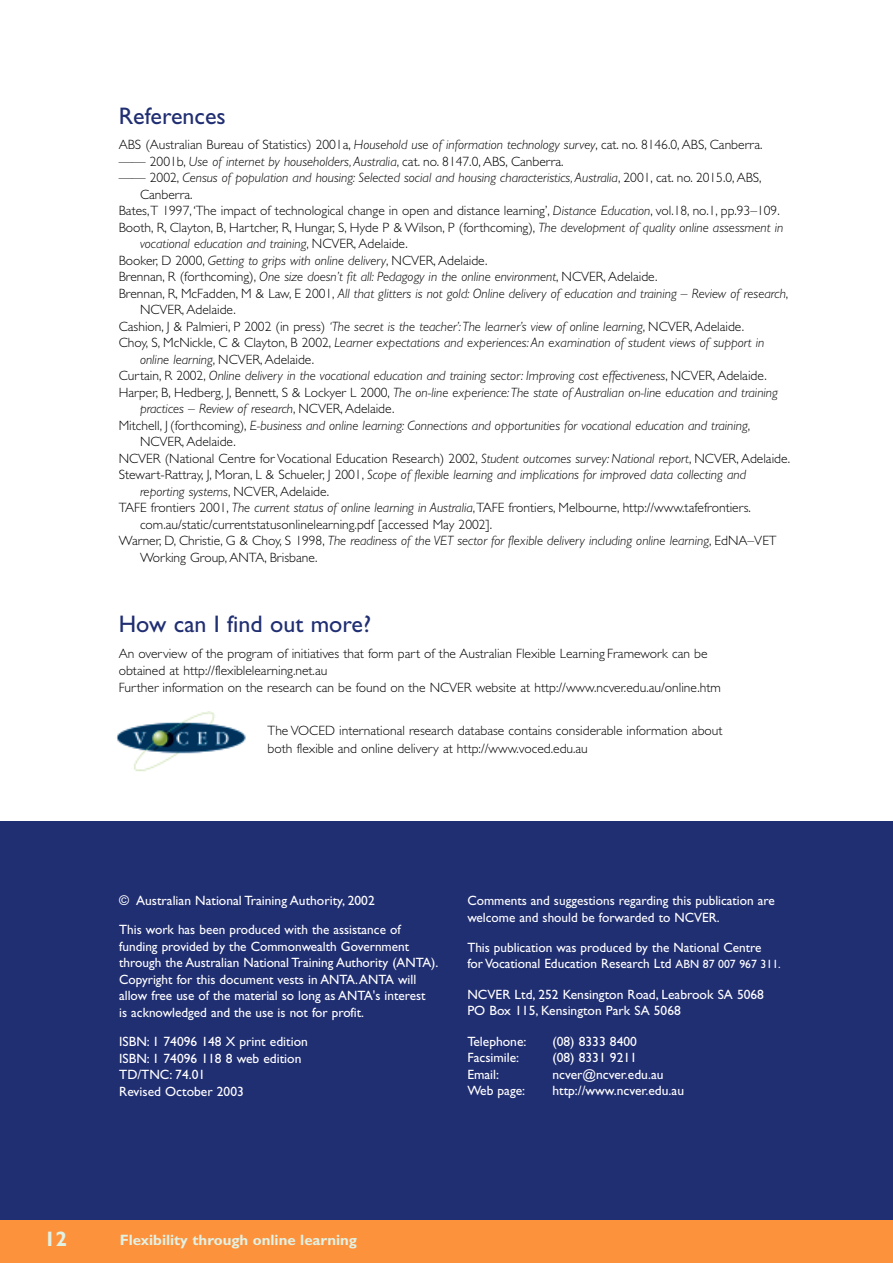
<style>
.page{position:relative;width:893px;height:1263px;background:#fff}
.page>*{position:absolute;margin:0;border:0;box-sizing:border-box;transform-origin:0 0}
.t1{font:24px "Gill Sans";color:#202e72}
.t2{font:700 21px "Gill Sans";color:#e1f2e5}
.t3{font:700 15px "Gill Sans";color:#e1f2e5}
.t4{font:italic 300 13.5px "Gill Sans";color:#000}
.t5{font:300 13.5px/17.2px "Gill Sans";color:#000}
.t6{font:13.5px/16.5px "Gill Sans";color:#fff}
.s1{font-style:italic}
.s2{font-style:normal}
.s3{font-size:12px}
</style>
<div class="page">
<div style="left:0;top:822px;width:892px;height:399px;background:#202e72"></div>
<div style="left:0;top:1220px;width:892px;height:43px;background:#fd923d"></div>
<img style="left:116px;top:711px;width:130px;height:61px">
<h1 class="t1" style="left:119px;top:108px;width:108px">References</h1>
<p class="t5" style="left:119px;top:137px;width:645px">ABS (Australian Bureau of Statistics) 2001a, <span class="s1">Household use of information technology survey</span>, cat. no. 8146.0, ABS, Canberra.</p>
<p class="t4" style="left:119px;top:156px;width:446px"><span class="s2">—— 2001b,</span> Use of internet by householders, Australia<span class="s2">, cat. no. 8147.0, ABS, Canberra.</span></p>
<p class="t4" style="left:119px;top:173px;width:644px"><span class="s2">—— 2002,</span> Census of population and housing: Selected social and housing characteristics, Australia<span class="s2">, 2001, cat. no. 2015.0, ABS,</span></p>
<p class="t5" style="left:140px;top:187px;width:54px">Canberra.</p>
<p class="t5" style="left:119px;top:203px;width:662px">Bates,T 1997,‘The impact of technological change in open and distance learning’, <span class="s1">Distance Education</span>, vol.18, no.1, pp.93–109.</p>
<p class="t5" style="left:119px;top:220px;width:666px">Booth, R, Clayton, B, Hartcher, R, Hungar, S, Hyde P &amp; Wilson, P (forthcoming), <span class="s1">The development of quality online assessment in</span></p>
<p class="t4" style="left:140px;top:239px;width:269px">vocational education and training<span class="s2">, NCVER, Adelaide.</span></p>
<p class="t4" style="left:119px;top:255px;width:370px"><span class="s2">Booker, D 2000,</span> Getting to grips with online delivery<span class="s2">, NCVER, Adelaide.</span></p>
<p class="t4" style="left:119px;top:272px;width:540px"><span class="s2">Brennan, R (forthcoming),</span> One size doesn’t fit all: Pedagogy in the online environment<span class="s2">, NCVER, Adelaide.</span></p>
<p class="t4" style="left:119px;top:288px;width:671px"><span class="s2">Brennan, R, McFadden, M &amp; Law, E 2001,</span> All that glitters is not gold: Online delivery of education and training – Review of research<span class="s2">,</span></p>
<p class="t5" style="left:140px;top:302px;width:97px">NCVER, Adelaide.</p>
<p class="t4" style="left:119px;top:321px;width:627px"><span class="s2">Cashion, J &amp; Palmieri, P 2002 (in press)</span> ‘The secret is the teacher’:The learner’s view of online learning<span class="s2">, NCVER, Adelaide.</span></p>
<p class="t4" style="left:119px;top:338px;width:647px"><span class="s2">Choy, S, McNickle, C &amp; Clayton, B 2002,</span> Learner expectations and experiences: An examination of student views of support in</p>
<p class="t5" style="left:140px;top:352px;width:176px"><span class="s1">online learning</span>, NCVER, Adelaide.</p>
<p class="t4" style="left:119px;top:371px;width:649px"><span class="s2">Curtain, R 2002,</span> Online delivery in the vocational education and training sector: Improving cost effectiveness<span class="s2">, NCVER, Adelaide.</span></p>
<p class="t4" style="left:119px;top:387px;width:660px"><span class="s2">Harper, B, Hedberg, J, Bennett, S &amp; Lockyer L 2000,</span> The on-line experience:The state of Australian on-line education and training</p>
<p class="t4" style="left:140px;top:404px;width:256px">practices – Review of research<span class="s2">, NCVER, Adelaide.</span></p>
<p class="t4" style="left:119px;top:420px;width:633px"><span class="s2">Mitchell, J (forthcoming),</span> E-business and online learning: Connections and opportunities for vocational education and training<span class="s2">,</span></p>
<p class="t5" style="left:140px;top:434px;width:97px">NCVER, Adelaide.</p>
<p class="t5" style="left:119px;top:451px;width:673px">NCVER (National Centre for Vocational Education Research) 2002, <span class="s1">Student outcomes survey: National report</span>, NCVER, Adelaide.</p>
<p class="t4" style="left:119px;top:470px;width:628px"><span class="s2">Stewart-Rattray, J, Moran, L &amp; Schueler, J 2001,</span> Scope of flexible learning and implications for improved data collecting and</p>
<p class="t4" style="left:140px;top:486px;width:191px">reporting systems<span class="s2">, NCVER, Adelaide.</span></p>
<p class="t5" style="left:119px;top:500px;width:633px">TAFE frontiers 2001, <span class="s1">The current status of online learning in Australia</span>,TAFE frontiers, Melbourne, http://www.tafefrontiers.</p>
<p class="t5" style="left:140px;top:517px;width:353px">com.au/static/currentstatusonlinelearning.pdf [accessed May 2002].</p>
<p class="t4" style="left:119px;top:536px;width:659px"><span class="s2">Warner, D, Christie, G &amp; Choy, S 1998,</span> The readiness of the VET sector for flexible delivery including online learning<span class="s2">, EdNA–VET</span></p>
<p class="t5" style="left:140px;top:550px;width:179px">Working Group, ANTA, Brisbane.</p>
<h1 class="t1" style="left:119px;top:616px;width:254px">How can I find out more?</h1>
<p class="t5" style="left:119px;top:646px;width:603px">An overview of the program of initiatives that form part of the Australian Flexible Learning Framework can be obtained at http://flexiblelearning.net.au<br>Further information on the research can be found on the NCVER website at http://www.ncver.edu.au/online.htm</p>
<p class="t5" style="left:267px;top:724px;width:456px">The VOCED international research database contains considerable information about both flexible and online delivery at http://www.voced.edu.au</p>
<p class="t6" style="left:119px;top:887px;width:283px;line-height:29.2px">© Australian National Training Authority, 2002<br>This work has been produced with the assistance of</p>
<p class="t6" style="left:119px;top:939px;width:321px">funding provided by the Commonwealth Government through the Australian National Training Authority (ANTA).<br>Copyright for this document vests in ANTA.ANTA will allow free use of the material so long as ANTA's interest<br>is acknowledged and the use is not for profit.</p>
<p class="t6" style="left:119px;top:1035px;width:190px">ISBN: 1 74096 148 X print edition<br>ISBN: 1 74096 118 8 web edition<br>TD/TNC: 74.01<br>Revised October 2003</p>
<p class="t6" style="left:467px;top:894px;width:309px">Comments and suggestions regarding this publication are welcome and should be forwarded to NCVER.</p>
<p class="t6" style="left:467px;top:941px;width:315px">This publication was produced by the National Centre<br>for Vocational Education Research Ltd <span class="s3">ABN 87 007 967 311.</span></p>
<p class="t6" style="left:467px;top:988px;width:298px">NCVER Ltd, 252 Kensington Road, Leabrook SA 5068<br>PO Box 115, Kensington Park SA 5068</p>
<p class="t6" style="left:467px;top:1034px;width:61px">Telephone:</p>
<p class="t6" style="left:552px;top:1034px;width:86px">(08) 8333 8400</p>
<p class="t6" style="left:467px;top:1051px;width:53px">Facsimile:</p>
<p class="t6" style="left:552px;top:1051px;width:86px">(08) 8331 9211</p>
<p class="t6" style="left:467px;top:1067px;width:33px">Email:</p>
<p class="t6" style="left:552px;top:1067px;width:113px">ncver@ncver.edu.au</p>
<p class="t6" style="left:467px;top:1084px;width:59px">Web page:</p>
<p class="t6" style="left:552px;top:1084px;width:133px">http://www.ncver.edu.au</p>
<h2 class="t2" style="left:44px;top:1232px;width:25px">12</h2>
<p class="t3" style="left:120px;top:1235px;width:239px">Flexibility through online learning</p>
</div>
